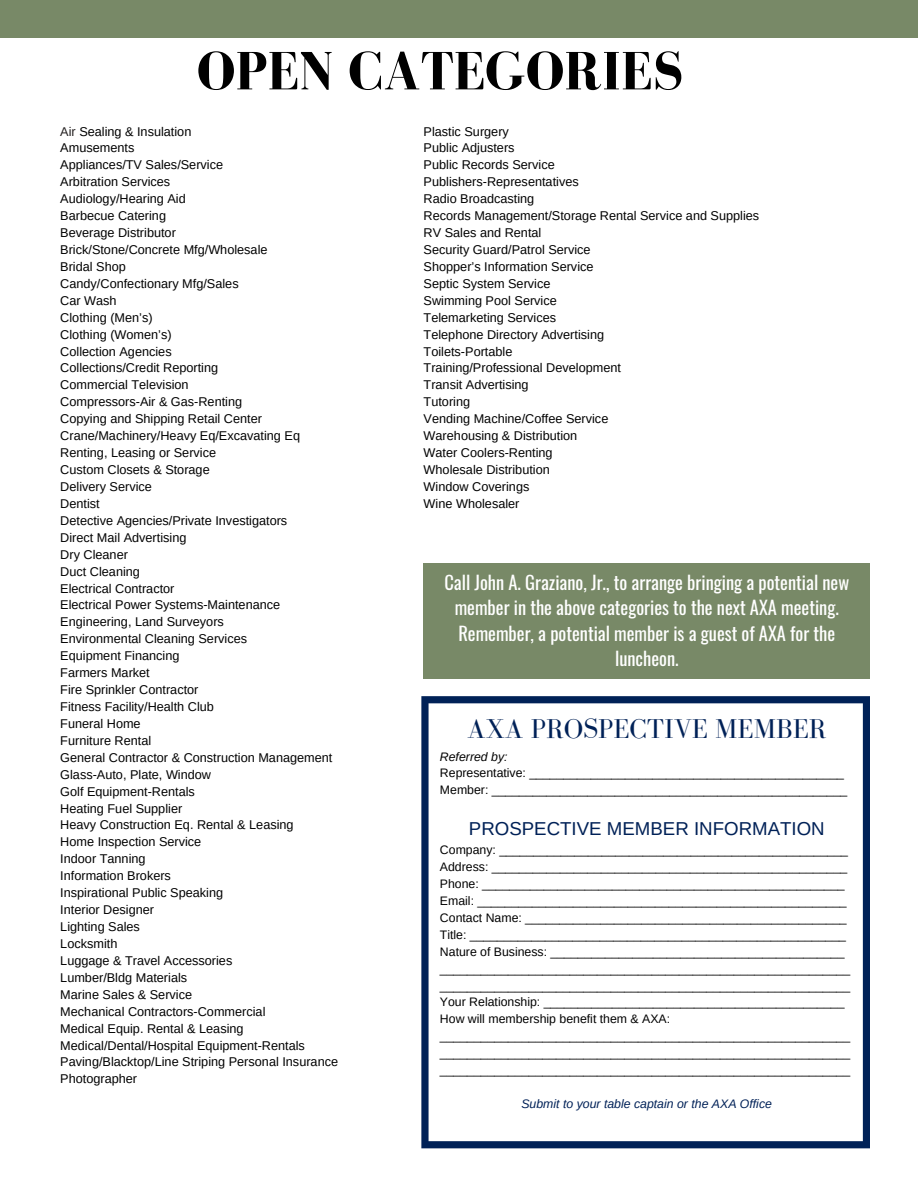
<style>
.page{position:relative;width:918px;height:1188px;background:#fff}
.page>*{position:absolute;margin:0;border:0;box-sizing:border-box;transform-origin:0 0}
.t1{font:700 55.35px "Bodoni FLF";color:#000}
.t2{font:28.05px "Bodoni FLF";color:#002157}
.t3{font:18.75px "Arimo";color:#002157}
.t4{font:18.45px/25.3px "Oswald";color:#fff;text-align:center}
.t5{font:12.75px "Arimo";color:#000}
.t6{font:12.3px/17px "Arimo";color:#000}
.t7{font:italic 12.3px "Arimo";color:#002157}
.t8{font:italic 12.3px "Arimo";color:#000}
.s1{color:#231f1f}
</style>
<div class="page">
<div style="left:0;top:0;width:918px;height:37px;background:#788967"></div>
<div style="left:424px;top:563px;width:446px;height:115px;background:#788967"></div>
<svg style="left:421px;top:696px;width:449px;height:452px"></svg>
<p class="t1" style="left:196px;top:41px;width:489px">OPEN CATEGORIES</p>
<p class="t5" style="left:60px;top:124px;width:133px"><span class="s1">Air</span> Sealing &amp; Insulation</p>
<p class="t5" style="left:60px;top:141px;width:76px">Amusements</p>
<p class="t5" style="left:60px;top:158px;width:164px">Appliances/TV Sales/Service</p>
<p class="t5" style="left:60px;top:175px;width:111px">Arbitration Services</p>
<p class="t5" style="left:60px;top:192px;width:127px">Audiology/Hearing Aid</p>
<p class="t5" style="left:60px;top:209px;width:107px">Barbecue Catering</p>
<p class="t5" style="left:60px;top:226px;width:117px">Beverage Distributor</p>
<p class="t5" style="left:60px;top:242px;width:209px">Brick/Stone/Concrete Mfg/Wholesale</p>
<p class="t5" style="left:60px;top:259px;width:67px">Bridal Shop</p>
<p class="t5" style="left:60px;top:276px;width:180px">Candy/Confectionary Mfg/Sales</p>
<p class="t5" style="left:60px;top:293px;width:58px">Car Wash</p>
<p class="t5" style="left:60px;top:310px;width:94px">Clothing (Men’s)</p>
<p class="t5" style="left:60px;top:327px;width:113px">Clothing (Women’s)</p>
<p class="t5" style="left:60px;top:344px;width:113px">Collection Agencies</p>
<p class="t5" style="left:60px;top:361px;width:159px">Collections/Credit Reporting</p>
<p class="t5" style="left:60px;top:378px;width:130px">Commercial Television</p>
<p class="t5" style="left:60px;top:395px;width:183px">Compressors-Air &amp; Gas-Renting</p>
<p class="t5" style="left:60px;top:412px;width:203px">Copying and Shipping Retail Center</p>
<p class="t5" style="left:60px;top:429px;width:241px">Crane/Machinery/Heavy Eq/Excavating Eq</p>
<p class="t5" style="left:60px;top:446px;width:157px">Renting, Leasing or Service</p>
<p class="t5" style="left:60px;top:463px;width:151px">Custom Closets &amp; Storage</p>
<p class="t5" style="left:60px;top:479px;width:93px">Delivery Service</p>
<p class="t5" style="left:60px;top:496px;width:41px">Dentist</p>
<p class="t5" style="left:60px;top:513px;width:229px">Detective Agencies/Private Investigators</p>
<p class="t5" style="left:60px;top:530px;width:128px">Direct Mail Advertising</p>
<p class="t5" style="left:60px;top:547px;width:69px">Dry Cleaner</p>
<p class="t5" style="left:60px;top:564px;width:81px">Duct Cleaning</p>
<p class="t5" style="left:60px;top:581px;width:116px">Electrical Contractor</p>
<p class="t5" style="left:60px;top:598px;width:221px">Electrical Power Systems-Maintenance</p>
<p class="t5" style="left:60px;top:615px;width:165px">Engineering, Land Surveyors</p>
<p class="t5" style="left:60px;top:632px;width:188px">Environmental Cleaning Services</p>
<p class="t5" style="left:60px;top:649px;width:121px">Equipment Financing</p>
<p class="t5" style="left:60px;top:666px;width:91px">Farmers Market</p>
<p class="t5" style="left:60px;top:683px;width:140px">Fire Sprinkler Contractor</p>
<p class="t5" style="left:60px;top:699px;width:155px">Fitness Facility/Health Club</p>
<p class="t5" style="left:60px;top:716px;width:82px">Funeral Home</p>
<p class="t5" style="left:60px;top:733px;width:92px">Furniture Rental</p>
<p class="t5" style="left:60px;top:750px;width:274px">General Contractor &amp; Construction Management</p>
<p class="t5" style="left:60px;top:767px;width:152px">Glass-Auto, Plate, Window</p>
<p class="t5" style="left:60px;top:784px;width:136px">Golf Equipment-Rentals</p>
<p class="t5" style="left:60px;top:801px;width:123px">Heating Fuel Supplier</p>
<p class="t5" style="left:60px;top:818px;width:235px">Heavy Construction Eq. Rental &amp; Leasing</p>
<p class="t5" style="left:60px;top:835px;width:143px">Home Inspection Service</p>
<p class="t5" style="left:60px;top:852px;width:87px">Indoor Tanning</p>
<p class="t5" style="left:60px;top:869px;width:112px">Information Brokers</p>
<p class="t5" style="left:60px;top:886px;width:164px">Inspirational Public Speaking</p>
<p class="t5" style="left:60px;top:903px;width:95px">Interior Designer</p>
<p class="t5" style="left:60px;top:919px;width:81px">Lighting Sales</p>
<p class="t5" style="left:60px;top:936px;width:59px">Locksmith</p>
<p class="t5" style="left:60px;top:953px;width:174px">Luggage &amp; Travel Accessories</p>
<p class="t5" style="left:60px;top:970px;width:128px">Lumber/Bldg Materials</p>
<p class="t5" style="left:60px;top:987px;width:133px">Marine Sales &amp; Service</p>
<p class="t5" style="left:60px;top:1004px;width:207px">Mechanical Contractors-Commercial</p>
<p class="t5" style="left:60px;top:1021px;width:185px">Medical Equip. Rental &amp; Leasing</p>
<p class="t5" style="left:60px;top:1038px;width:246px">Medical/Dental/Hospital Equipment-Rentals</p>
<p class="t5" style="left:60px;top:1055px;width:279px">Paving/Blacktop/Line Striping Personal Insurance</p>
<p class="t5" style="left:60px;top:1072px;width:78px">Photographer</p>
<p class="t5" style="left:424px;top:124px;width:87px">Plastic Surgery</p>
<p class="t5" style="left:424px;top:141px;width:92px">Public Adjusters</p>
<p class="t5" style="left:424px;top:158px;width:133px">Public Records Service</p>
<p class="t5" style="left:424px;top:175px;width:157px">Publishers-Representatives</p>
<p class="t5" style="left:424px;top:192px;width:112px">Radio Broadcasting</p>
<p class="t5" style="left:424px;top:209px;width:337px">Records Management/Storage Rental Service and Supplies</p>
<p class="t5" style="left:424px;top:226px;width:119px">RV Sales and Rental</p>
<p class="t5" style="left:424px;top:242px;width:169px">Security Guard/Patrol Service</p>
<p class="t5" style="left:424px;top:259px;width:171px">Shopper’s Information Service</p>
<p class="t5" style="left:424px;top:276px;width:128px">Septic System Service</p>
<p class="t5" style="left:424px;top:293px;width:135px">Swimming Pool Service</p>
<p class="t5" style="left:424px;top:310px;width:134px">Telemarketing Services</p>
<p class="t5" style="left:424px;top:327px;width:182px">Telephone Directory Advertising</p>
<p class="t5" style="left:424px;top:344px;width:90px">Toilets-Portable</p>
<p class="t5" style="left:424px;top:361px;width:199px">Training/Professional Development</p>
<p class="t5" style="left:424px;top:378px;width:107px">Transit Advertising</p>
<p class="t5" style="left:424px;top:395px;width:48px">Tutoring</p>
<p class="t5" style="left:424px;top:412px;width:186px">Vending Machine/Coffee Service</p>
<p class="t5" style="left:424px;top:429px;width:155px">Warehousing &amp; Distribution</p>
<p class="t5" style="left:424px;top:446px;width:131px">Water Coolers-Renting</p>
<p class="t5" style="left:424px;top:463px;width:128px">Wholesale Distribution</p>
<p class="t5" style="left:424px;top:479px;width:107px">Window Coverings</p>
<p class="t5" style="left:424px;top:496px;width:97px">Wine Wholesaler</p>
<p class="t4" style="left:444px;top:569px;width:406px">Call John A. Graziano, Jr., to arrange bringing a potential new member in the above categories to the next AXA meeting.<br>Remember, a potential member is a guest of AXA for the luncheon.</p>
<p class="t2" style="left:467px;top:714px;width:361px">AXA PROSPECTIVE MEMBER</p>
<p class="t8" style="left:440px;top:749px;width:69px">Referred by:</p>
<p class="t6" style="left:440px;top:765px;width:406px">Representative: ______________________________________________</p>
<p class="t6" style="left:440px;top:782px;width:409px">Member: ____________________________________________________</p>
<p class="t3" style="left:469px;top:818px;width:357px">PROSPECTIVE MEMBER INFORMATION</p>
<p class="t6" style="left:440px;top:842px;width:410px">Company: ___________________________________________________</p>
<p class="t6" style="left:440px;top:858px;width:409px">Address: ____________________________________________________</p>
<p class="t6" style="left:440px;top:875px;width:406px">Phone: _____________________________________________________</p>
<p class="t6" style="left:440px;top:892px;width:408px">Email: ______________________________________________________</p>
<p class="t6" style="left:440px;top:909px;width:408px">Contact Name: _______________________________________________</p>
<p class="t6" style="left:440px;top:926px;width:408px">Title: _______________________________________________________</p>
<p class="t6" style="left:440px;top:943px;width:406px">Nature of Business: ___________________________________________</p>
<p class="t6" style="left:440px;top:960px;width:412px">____________________________________________________________ ____________________________________________________________</p>
<p class="t6" style="left:440px;top:994px;width:406px">Your Relationship: ____________________________________________</p>
<p class="t6" style="left:440px;top:1011px;width:412px">How will membership benefit them &amp; AXA: ____________________________________________________________</p>
<p class="t6" style="left:440px;top:1044px;width:412px">____________________________________________________________ ____________________________________________________________</p>
<p class="t7" style="left:521px;top:1097px;width:252px">Submit to your table captain or the AXA Office</p>
</div>
